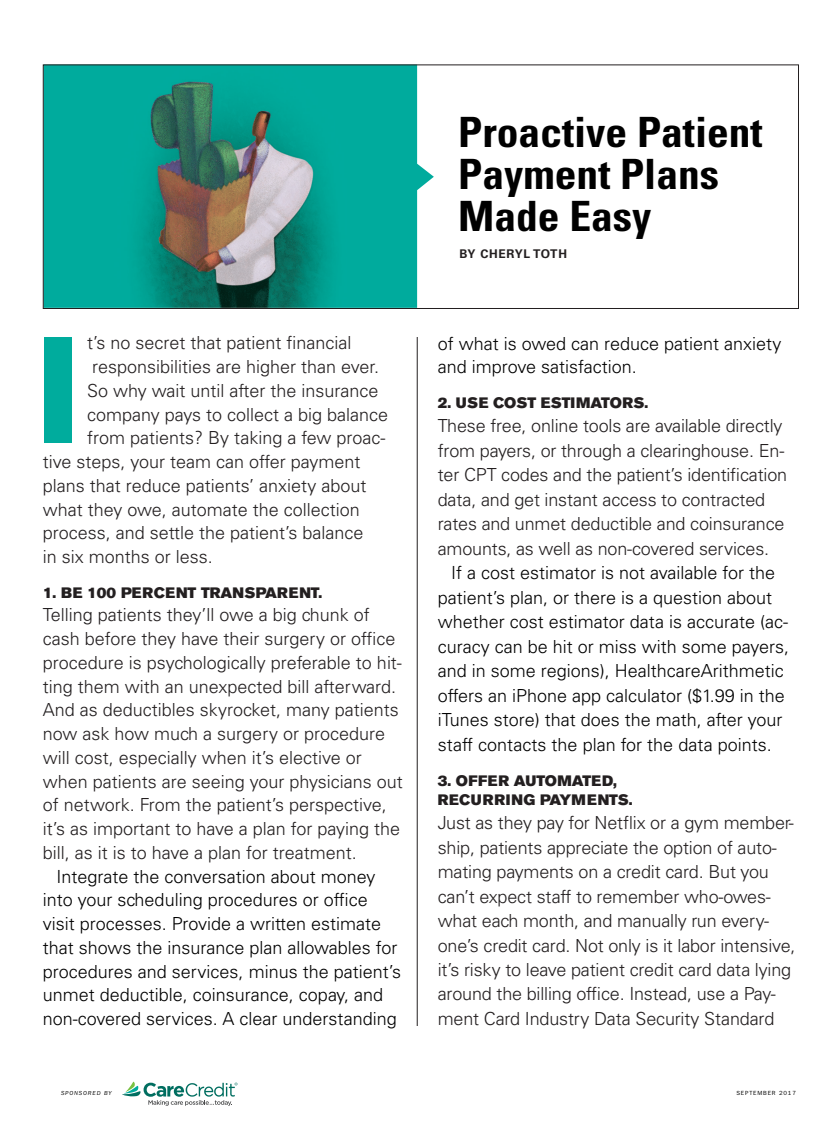
<style>
.page{position:relative;width:837px;height:1134px;background:#fff}
.page>*{position:absolute;margin:0;border:0;box-sizing:border-box;transform-origin:0 0}
.No_Spacing{font:700 149.1px "Akzidenz Grotesk BE";color:#00ac9d;scale:1.05 1}
.Body_Copy_Indent{font:700 condensed 41.7px/42px "Univers LT Std";color:#000;scale:1.04 1}
.Body_Copy_Indent__No{font:300 18px/24.5px "Univers LT Std";color:#231f20}
.Body_Copy_Indent-2{font:300 18px/24.5px "Univers LT Std";color:#000}
.Body_Copy_Subhead{font:15px/18.8px "Akzidenz Grotesk BE Super";letter-spacing:.02em;color:#231f20}
.Byline{font:700 12px "Univers LT Std";letter-spacing:.06em;color:#231f20}
.t1{font:6px "ITC Franklin Gothic Std";letter-spacing:.14em;color:#000001}
.t2{font:italic 6px "ITC Franklin Gothic Std";letter-spacing:.14em;color:#000001}
</style>
<div class="page">
<hr style="left:417px;top:68px;width:1px;height:958px;background:#231f20">
<svg style="left:122px;top:1082px;width:116px;height:24px"></svg>
<img style="left:45px;top:67px;width:389px;height:240px">
<div style="left:43px;top:65px;width:756px;height:244px;border:1px solid #231f20"></div>
<p class="Body_Copy_Indent__No" style="left:87px;top:331px;width:266px">t’s no secret that patient financial</p>
<p class="Body_Copy_Indent__No" style="left:92px;top:355px;width:289px">responsibilities are higher than ever.</p>
<p class="Body_Copy_Indent__No" style="left:87px;top:378px;width:293px">So why wait until after the insurance</p>
<p class="Body_Copy_Indent__No" style="left:87px;top:402px;width:303px">company pays to collect a big balance</p>
<p class="Body_Copy_Indent__No" style="left:87px;top:426px;width:300px">from patients? By taking a few proac-</p>
<p class="Body_Copy_Indent__No" style="left:43px;top:450px;width:319px">tive steps, your team can offer payment</p>
<p class="Body_Copy_Indent__No" style="left:43px;top:473px;width:325px">plans that reduce patients’ anxiety about</p>
<p class="Body_Copy_Indent__No" style="left:43px;top:497px;width:318px">what they owe, automate the collection</p>
<p class="Body_Copy_Indent__No" style="left:43px;top:521px;width:322px">process, and settle the patient’s balance</p>
<p class="Body_Copy_Indent__No" style="left:43px;top:545px;width:172px">in six months or less.</p>
<p class="Body_Copy_Subhead" style="left:43px;top:583px;width:281px">1. BE 100 PERCENT TRANSPARENT.</p>
<p class="Body_Copy_Indent__No" style="left:43px;top:603px;width:362px;line-height:23.7px">Telling patients they’ll owe a big chunk of cash before they have their surgery or office procedure is psychologically preferable to hit&shy;ting them with an unexpected bill afterward.<br>And as deductibles skyrocket, many patients now ask how much a surgery or procedure will cost, especially when it’s elective or when patients are seeing your physicians out of network. From the patient’s perspective, it’s as important to have a plan for paying the bill, as it is to have a plan for treatment.</p>
<p class="Body_Copy_Indent-2" style="left:43px;top:864px;width:360px;line-height:23.7px;text-indent:13px">Integrate the conversation about money into your scheduling procedures or office visit processes. Provide a written estimate that shows the insurance plan allowables for procedures and services, minus the patient’s unmet deductible, coinsurance, copay, and non-covered services. A clear understanding</p>
<p class="No_Spacing" style="left:33px;top:305px;width:48px">I</p>
<p class="Body_Copy_Indent" style="left:458px;top:111px;width:294px">Proactive Patient<br>Payment Plans<br>Made Easy</p>
<p class="Byline" style="left:460px;top:247px;width:109px">BY CHERYL TOTH</p>
<p class="Body_Copy_Indent-2" style="left:438px;top:331px;width:345px;line-height:23.9px">of what is owed can reduce patient anxiety and improve satisfaction.</p>
<p class="Body_Copy_Subhead" style="left:438px;top:393px;width:212px">2. USE COST ESTIMATORS.</p>
<p class="Body_Copy_Indent__No" style="left:438px;top:414px;width:351px">These free, online tools are available directly from payers, or through a clearinghouse. En&shy;ter CPT codes and the patient’s identification data, and get instant access to contracted rates and unmet deductible and coinsurance amounts, as well as non-covered services.</p>
<p class="Body_Copy_Indent-2" style="left:438px;top:561px;width:353px;text-indent:14px">If a cost estimator is not available for the patient’s plan, or there is a question about whether cost estimator data is accurate (ac&shy;curacy can be hit or miss with some payers, and in some regions), HealthcareArithmetic offers an iPhone app calculator ($1.99 in the iTunes store) that does the math, after your staff contacts the plan for the data points.</p>
<p class="Body_Copy_Subhead" style="left:438px;top:771px;width:196px">3. OFFER AUTOMATED,<br>RECURRING PAYMENTS.</p>
<p class="Body_Copy_Indent__No" style="left:438px;top:811px;width:359px">Just as they pay for Netflix or a gym member&shy;ship, patients appreciate the option of auto&shy;mating payments on a credit card. But you can’t expect staff to remember who-owes&shy;what each month, and manually run every&shy;one’s credit card. Not only is it labor intensive, it’s risky to leave patient credit card data lying around the billing office. Instead, use a Pay&shy;ment Card Industry Data Security Standard</p>
<p class="t2" style="left:61px;top:1090px;width:52px">SPONSORED BY</p>
<p class="t1" style="left:736px;top:1090px;width:61px">SEPTEMBER 2017</p>
</div>
